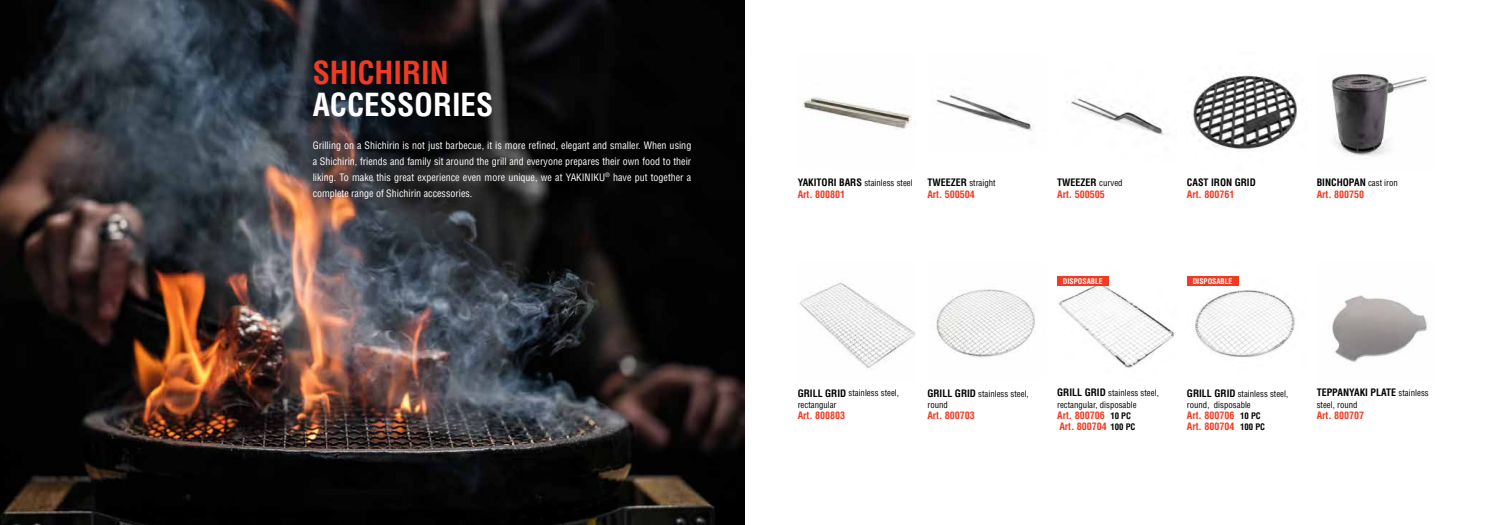
<style>
.page{position:relative;width:1489px;height:525px;background:#fff}
.page>*{position:absolute;margin:0;border:0;box-sizing:border-box;transform-origin:0 0}
.t1{font:700 condensed 31px "Helvetica LT Std";color:#fff}
.t2{font:700 condensed 31px "Helvetica LT Std";color:#ef3b23}
.t3{font:condensed 10px/16px "Helvetica LT Std";color:#fff;text-align:justify}
.t4{font:700 condensed 10px/11.2px "Helvetica LT Std";color:#ef3b23}
.t5{font:700 condensed 10px "Helvetica LT Std";color:#000}
.t6{font:condensed 8.75px/11.2px "Helvetica LT Std";color:#000}
.t7{font:700 condensed 7.5px "Helvetica LT Std";color:#fff}
.s1{font-weight:700;font-size:10px}
.s2{color:#000}
.s3{font-weight:400;font-size:8.75px;color:#000}
.s4{font-size:8.75px;color:#000}
.s5{font-weight:400;font-size:8.75px}
</style>
<div class="page">
<img style="left:1332px;top:295px;width:95px;height:67px">
<img style="left:802px;top:97px;width:110px;height:33px">
<img style="left:936px;top:95px;width:99px;height:36px">
<img style="left:1071px;top:96px;width:94px;height:40px">
<img style="left:799px;top:282px;width:117px;height:86px">
<img style="left:1057px;top:276px;width:118px;height:92px">
<img style="left:1187px;top:276px;width:108px;height:82px">
<img style="left:936px;top:289px;width:100px;height:69px">
<img style="left:1192px;top:75px;width:106px;height:74px">
<img style="left:1331px;top:74px;width:96px;height:82px">
<img style="left:0;top:0;width:744px;height:524px">
<div style="left:1057px;top:277px;width:51px;height:9px;background:#ef3b23"></div>
<div style="left:1186px;top:277px;width:51px;height:9px;background:#ef3b23"></div>
<h1 class="t2" style="left:313px;top:54px;width:137px">SHICHIRIN</h1>
<h1 class="t1" style="left:313px;top:86px;width:182px">ACCESSORIES</h1>
<p class="t3" style="left:313px;top:137px;width:380px">Grilling on a Shichirin is not just barbecue, it is more refined, elegant and smaller. When using a Shichirin, friends and family sit around the grill and everyone prepares their own food to their liking. To make this great experience even more unique, we at YAKINIKU<sup>®</sup> have put together a complete range of Shichirin accessories.</p>
<p class="t6" style="left:797px;top:177px;width:117px"><span class="s1">YAKITORI BARS</span> stainless steel</p>
<p class="t4" style="left:797px;top:188px;width:49px">Art. 800801</p>
<p class="t6" style="left:927px;top:177px;width:70px"><span class="s1">TWEEZER</span> straight</p>
<p class="t4" style="left:927px;top:188px;width:49px">Art. 500504</p>
<p class="t4" style="left:1057px;top:177px;width:67px"><span class="s2">TWEEZER</span> <span class="s3">curved<br></span>Art. 500505</p>
<p class="t5" style="left:1186px;top:176px;width:70px">CAST IRON GRID</p>
<p class="t4" style="left:1186px;top:188px;width:49px">Art. 800761</p>
<p class="t4" style="left:1316px;top:177px;width:83px"><span class="s2">BINCHOPAN</span> <span class="s3">cast iron<br></span>Art. 800750</p>
<p class="t7" style="left:1062px;top:276px;width:41px">DISPOSABLE</p>
<p class="t7" style="left:1192px;top:276px;width:41px">DISPOSABLE</p>
<p class="t6" style="left:797px;top:387px;width:103px"><span class="s1">GRILL GRID</span> stainless steel, rectangular</p>
<p class="t4" style="left:797px;top:409px;width:49px">Art. 800803</p>
<p class="t6" style="left:927px;top:387px;width:103px"><span class="s1">GRILL GRID</span> stainless steel, round</p>
<p class="t4" style="left:927px;top:409px;width:49px">Art. 800703</p>
<p class="t6" style="left:1057px;top:387px;width:103px"><span class="s1">GRILL GRID</span> stainless steel, rectangular, disposable</p>
<p class="t4" style="left:1057px;top:409px;width:80px">Art. 800706 <span class="s4">10 PC<br></span>Art. 800704 <span class="s4">100 PC</span></p>
<p class="t6" style="left:1186px;top:387px;width:103px"><span class="s1">GRILL GRID</span> stainless steel, round, disposable</p>
<p class="t4" style="left:1186px;top:409px;width:80px">Art. 800706 <span class="s4">10 PC<br></span>Art. 800704 <span class="s4">100 PC</span></p>
<p class="t5" style="left:1316px;top:386px;width:114px">TEPPANYAKI PLATE <span class="s5">stainless</span></p>
<p class="t6" style="left:1316px;top:398px;width:42px">steel, round</p>
<p class="t4" style="left:1316px;top:409px;width:49px">Art. 800707</p>
</div>
